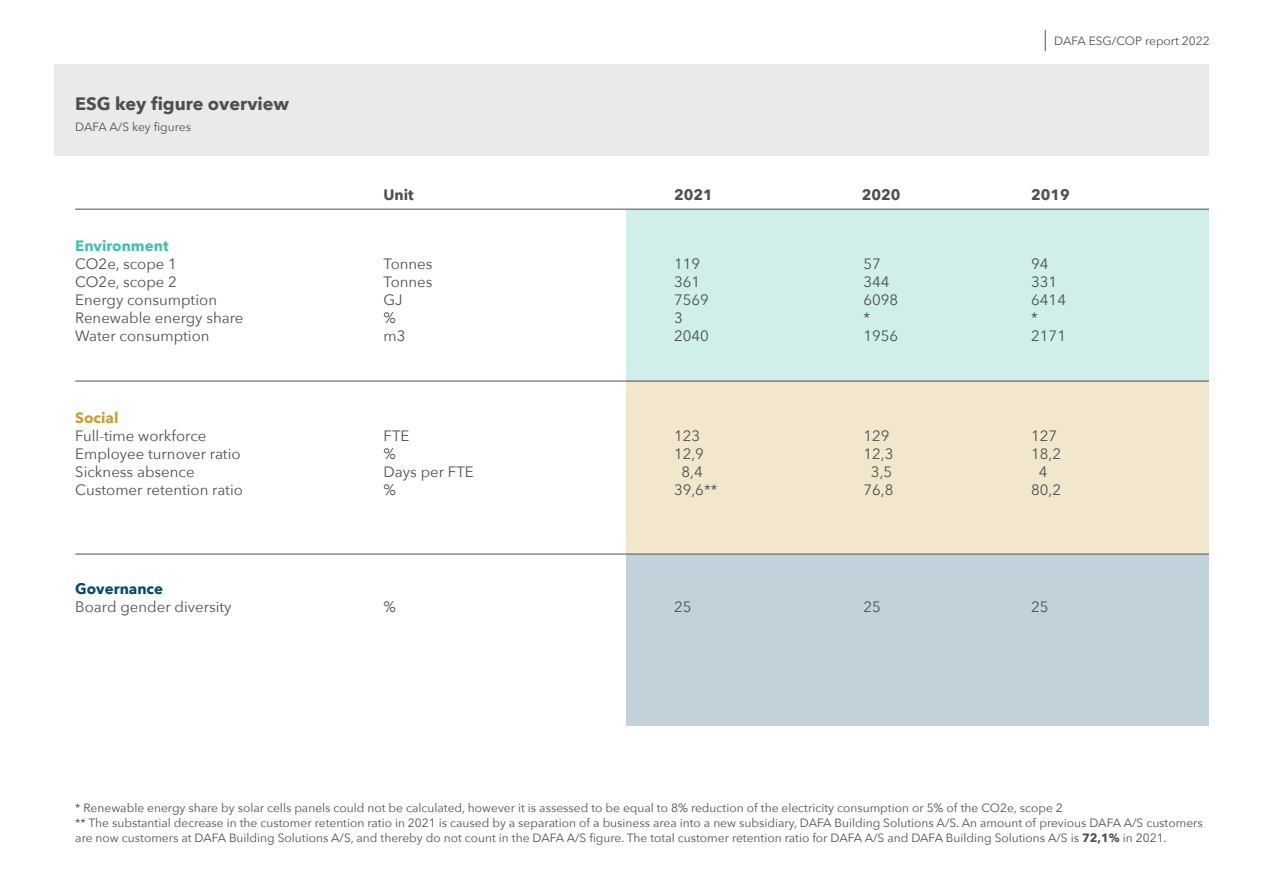
<style>
.page{position:relative;width:1263px;height:893px;background:#fff}
.page>*{position:absolute;margin:0;border:0;box-sizing:border-box;transform-origin:0 0}
.t1{font:700 18px "Avenir Next";color:#4d5053}
.t2{font:15px/18px "Avenir Next";color:#4d5053}
.t3{font:700 15px "Avenir Next";color:#4d5053}
.t4{font:700 15px "Avenir Next";color:#45bfad}
.t5{font:700 15px "Avenir Next";color:#06496f}
.t6{font:700 15px "Avenir Next";color:#cc9e34}
.t7{font:12px/15px "Avenir Next";color:#4d5053}
.s1{font-weight:700}
</style>
<div class="page">
<div style="left:626px;top:381px;width:583px;height:173px;background:#f2e7cc"></div>
<div style="left:626px;top:554px;width:583px;height:172px;background:#c1d2db"></div>
<div style="left:626px;top:209px;width:583px;height:172px;background:#d1efea"></div>
<hr style="left:75px;top:209px;width:1134px;height:1px;background:#4d5053">
<div style="left:54px;top:65px;width:1155px;height:91px;background:#e9eaec"></div>
<hr style="left:75px;top:381px;width:1134px;height:1px;background:#4d5053">
<hr style="left:75px;top:554px;width:1134px;height:1px;background:#4d5053">
<svg style="left:1045px;top:30px;width:1px;height:21px"></svg>
<p class="t1" style="left:75px;top:88px;width:216px">ESG key figure overview</p>
<p class="t7" style="left:75px;top:119px;width:117px">DAFA A/S key figures</p>
<p class="t4" style="left:75px;top:233px;width:95px">Environment</p>
<p class="t2" style="left:75px;top:254px;width:103px">CO2e, scope 1</p>
<p class="t2" style="left:75px;top:272px;width:103px">CO2e, scope 2</p>
<p class="t2" style="left:75px;top:290px;width:143px">Energy consumption</p>
<p class="t2" style="left:75px;top:308px;width:170px">Renewable energy share</p>
<p class="t2" style="left:75px;top:326px;width:136px">Water consumption</p>
<p class="t6" style="left:75px;top:405px;width:45px">Social</p>
<p class="t2" style="left:75px;top:426px;width:133px">Full-time workforce</p>
<p class="t2" style="left:75px;top:444px;width:167px">Employee turnover ratio</p>
<p class="t2" style="left:75px;top:462px;width:121px">Sickness absence</p>
<p class="t2" style="left:75px;top:480px;width:169px">Customer retention ratio</p>
<p class="t7" style="left:1054px;top:33px;width:157px">DAFA ESG/COP report 2022</p>
<p class="t3" style="left:384px;top:182px;width:32px">Unit</p>
<p class="t3" style="left:674px;top:182px;width:40px">2021</p>
<p class="t3" style="left:862px;top:182px;width:40px">2020</p>
<p class="t3" style="left:1031px;top:182px;width:40px">2019</p>
<p class="t2" style="left:384px;top:254px;width:50px">Tonnes</p>
<p class="t2" style="left:384px;top:272px;width:50px">Tonnes</p>
<p class="t2" style="left:384px;top:290px;width:21px">GJ</p>
<p class="t2" style="left:384px;top:308px;width:23px">% m3</p>
<p class="t2" style="left:384px;top:426px;width:27px">FTE</p>
<p class="t2" style="left:384px;top:444px;width:14px">%</p>
<p class="t2" style="left:384px;top:462px;width:92px">Days per FTE</p>
<p class="t2" style="left:384px;top:480px;width:14px">%</p>
<p class="t2" style="left:674px;top:254px;width:28px">119</p>
<p class="t2" style="left:674px;top:272px;width:28px">361</p>
<p class="t2" style="left:674px;top:290px;width:36px">7569</p>
<p class="t2" style="left:674px;top:308px;width:10px">3</p>
<p class="t2" style="left:674px;top:326px;width:36px">2040</p>
<p class="t2" style="left:674px;top:426px;width:28px">123</p>
<p class="t2" style="left:674px;top:444px;width:32px">12,9</p>
<p class="t2" style="left:681px;top:462px;width:23px">8,4</p>
<p class="t2" style="left:674px;top:480px;width:45px">39,6**</p>
<p class="t2" style="left:863px;top:254px;width:19px">57</p>
<p class="t2" style="left:863px;top:272px;width:28px">344</p>
<p class="t2" style="left:863px;top:290px;width:36px">6098</p>
<p class="t2" style="left:863px;top:308px;width:8px">*</p>
<p class="t2" style="left:863px;top:326px;width:36px">1956</p>
<p class="t2" style="left:863px;top:426px;width:28px">129</p>
<p class="t2" style="left:863px;top:444px;width:31px">12,3</p>
<p class="t2" style="left:871px;top:462px;width:23px">3,5</p>
<p class="t2" style="left:863px;top:480px;width:31px">76,8</p>
<p class="t2" style="left:1031px;top:254px;width:19px">94</p>
<p class="t2" style="left:1031px;top:272px;width:28px">331</p>
<p class="t2" style="left:1031px;top:290px;width:36px">6414</p>
<p class="t2" style="left:1031px;top:308px;width:8px">*</p>
<p class="t2" style="left:1031px;top:326px;width:36px">2171</p>
<p class="t2" style="left:1031px;top:426px;width:28px">127</p>
<p class="t2" style="left:1031px;top:444px;width:31px">18,2</p>
<p class="t2" style="left:1039px;top:462px;width:10px">4</p>
<p class="t2" style="left:1031px;top:480px;width:31px">80,2</p>
<p class="t5" style="left:75px;top:575px;width:89px">Governance</p>
<p class="t2" style="left:75px;top:597px;width:158px">Board gender diversity</p>
<p class="t2" style="left:384px;top:597px;width:14px">%</p>
<p class="t2" style="left:674px;top:597px;width:19px">25</p>
<p class="t2" style="left:863px;top:597px;width:19px">25</p>
<p class="t2" style="left:1031px;top:597px;width:19px">25</p>
<p class="t7" style="left:75px;top:799px;width:989px">* Renewable energy share by solar cells panels could not be calculated, however it is assessed to be equal to 8% reduction of the electricity consumption or 5% of the CO2e, scope 2</p>
<p class="t7" style="left:75px;top:814px;width:1129px">** The substantial decrease in the customer retention ratio in 2021 is caused by a separation of a business area into a new subsidiary, DAFA Building Solutions A/S. An amount of previous DAFA A/S customers are now customers at DAFA Building Solutions A/S, and thereby do not count in the DAFA A/S figure. The total customer retention ratio for DAFA A/S and DAFA Building Solutions A/S is <span class="s1">72,1%</span> in 2021.</p>
</div>
